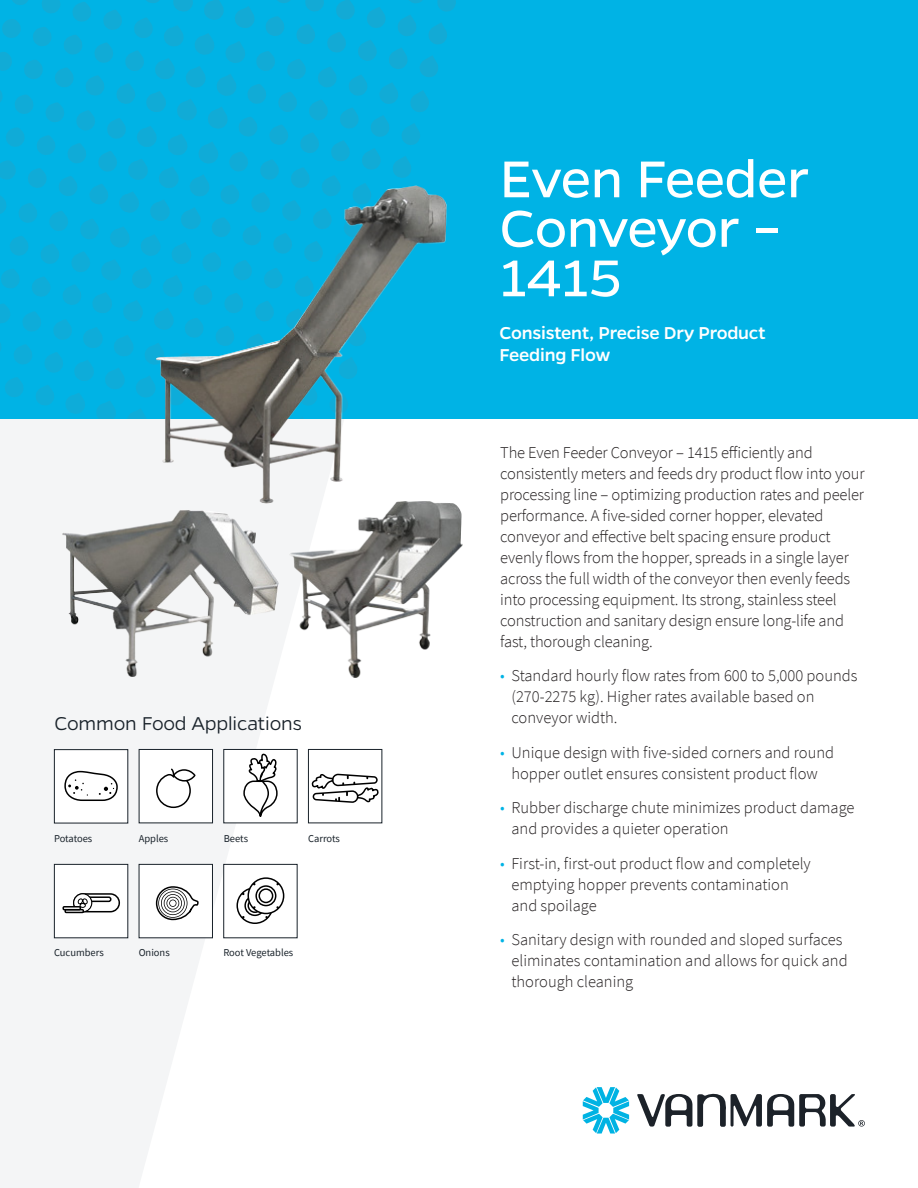
<style>
.page{position:relative;width:918px;height:1188px;background:#fff}
.page>*{position:absolute;margin:0;border:0;box-sizing:border-box;transform-origin:0 0}
.t1{font:58.5px/49.5px "Gentona";letter-spacing:-.015em;color:#fff}
.t2{font:300 21px "Gentona";letter-spacing:-.01em;color:#19222a}
.t3{font:500 19.5px/22.5px "Gentona";letter-spacing:-.01em;color:#fff}
.t4{font:300 16.5px/21px "Source Sans Pro";letter-spacing:-.01em;color:#231f20}
.t5{font:10.5px "Source Sans Pro";color:#19222a}
.s1{color:#00b3e5}
</style>
<div class="page">
<svg style="left:0;top:418px;width:345px;height:770px;fill:#f4f5f6"></svg>
<div style="left:0;top:0;width:918px;height:418px;background:#00b3e5"></div>
<svg style="left:146px;top:0;width:13px;height:3px"></svg>
<svg style="left:409px;top:0;width:13px;height:3px"></svg>
<svg style="left:437px;top:0;width:19px;height:12px"></svg>
<svg style="left:277px;top:0;width:13px;height:3px"></svg>
<svg style="left:305px;top:0;width:19px;height:11px"></svg>
<svg style="left:336px;top:0;width:19px;height:20px"></svg>
<svg style="left:367px;top:7px;width:18px;height:21px"></svg>
<svg style="left:398px;top:15px;width:18px;height:21px"></svg>
<svg style="left:429px;top:23px;width:18px;height:21px"></svg>
<svg style="left:173px;top:0;width:20px;height:11px"></svg>
<svg style="left:204px;top:0;width:20px;height:20px"></svg>
<svg style="left:235px;top:6px;width:19px;height:22px"></svg>
<svg style="left:266px;top:16px;width:18px;height:20px"></svg>
<svg style="left:297px;top:24px;width:18px;height:20px"></svg>
<svg style="left:327px;top:32px;width:19px;height:20px"></svg>
<svg style="left:358px;top:40px;width:19px;height:21px"></svg>
<svg style="left:389px;top:48px;width:19px;height:21px"></svg>
<svg style="left:420px;top:56px;width:18px;height:21px"></svg>
<svg style="left:12px;top:0;width:16px;height:5px"></svg>
<svg style="left:42px;top:0;width:18px;height:13px"></svg>
<svg style="left:73px;top:2px;width:18px;height:20px"></svg>
<svg style="left:103px;top:10px;width:19px;height:20px"></svg>
<svg style="left:134px;top:18px;width:19px;height:20px"></svg>
<svg style="left:2px;top:19px;width:19px;height:19px"></svg>
<svg style="left:33px;top:27px;width:18px;height:19px"></svg>
<svg style="left:64px;top:35px;width:18px;height:19px"></svg>
<svg style="left:95px;top:43px;width:18px;height:20px"></svg>
<svg style="left:125px;top:51px;width:19px;height:20px"></svg>
<svg style="left:0;top:52px;width:12px;height:19px"></svg>
<svg style="left:24px;top:60px;width:19px;height:19px"></svg>
<svg style="left:55px;top:68px;width:18px;height:19px"></svg>
<svg style="left:86px;top:75px;width:18px;height:20px"></svg>
<svg style="left:117px;top:83px;width:18px;height:21px"></svg>
<svg style="left:164px;top:26px;width:19px;height:20px"></svg>
<svg style="left:195px;top:33px;width:19px;height:22px"></svg>
<svg style="left:226px;top:41px;width:19px;height:22px"></svg>
<svg style="left:256px;top:51px;width:19px;height:20px"></svg>
<svg style="left:287px;top:59px;width:19px;height:20px"></svg>
<svg style="left:318px;top:67px;width:19px;height:20px"></svg>
<svg style="left:349px;top:75px;width:18px;height:21px"></svg>
<svg style="left:380px;top:83px;width:18px;height:21px"></svg>
<svg style="left:410px;top:91px;width:19px;height:21px"></svg>
<svg style="left:155px;top:58px;width:20px;height:21px"></svg>
<svg style="left:186px;top:66px;width:19px;height:22px"></svg>
<svg style="left:217px;top:74px;width:19px;height:22px"></svg>
<svg style="left:248px;top:84px;width:18px;height:20px"></svg>
<svg style="left:278px;top:92px;width:19px;height:20px"></svg>
<svg style="left:309px;top:100px;width:19px;height:20px"></svg>
<svg style="left:340px;top:108px;width:19px;height:20px"></svg>
<svg style="left:371px;top:116px;width:18px;height:21px"></svg>
<svg style="left:402px;top:123px;width:18px;height:22px"></svg>
<svg style="left:146px;top:91px;width:20px;height:21px"></svg>
<svg style="left:177px;top:99px;width:20px;height:21px"></svg>
<svg style="left:208px;top:107px;width:19px;height:22px"></svg>
<svg style="left:239px;top:117px;width:18px;height:19px"></svg>
<svg style="left:270px;top:125px;width:18px;height:20px"></svg>
<svg style="left:300px;top:133px;width:19px;height:20px"></svg>
<svg style="left:331px;top:140px;width:19px;height:21px"></svg>
<svg style="left:362px;top:148px;width:18px;height:21px"></svg>
<svg style="left:393px;top:156px;width:18px;height:21px"></svg>
<svg style="left:0;top:91px;width:2px;height:11px"></svg>
<svg style="left:15px;top:95px;width:18px;height:19px"></svg>
<svg style="left:46px;top:103px;width:18px;height:19px"></svg>
<svg style="left:76px;top:110px;width:19px;height:20px"></svg>
<svg style="left:107px;top:118px;width:19px;height:21px"></svg>
<svg style="left:6px;top:128px;width:18px;height:19px"></svg>
<svg style="left:37px;top:135px;width:18px;height:20px"></svg>
<svg style="left:68px;top:143px;width:18px;height:20px"></svg>
<svg style="left:99px;top:151px;width:18px;height:20px"></svg>
<svg style="left:0;top:160px;width:16px;height:19px"></svg>
<svg style="left:28px;top:168px;width:18px;height:20px"></svg>
<svg style="left:59px;top:176px;width:18px;height:20px"></svg>
<svg style="left:90px;top:184px;width:18px;height:20px"></svg>
<svg style="left:137px;top:126px;width:19px;height:21px"></svg>
<svg style="left:168px;top:134px;width:19px;height:21px"></svg>
<svg style="left:199px;top:142px;width:19px;height:21px"></svg>
<svg style="left:230px;top:152px;width:18px;height:19px"></svg>
<svg style="left:260px;top:160px;width:19px;height:17px"></svg>
<svg style="left:291px;top:168px;width:18px;height:9px"></svg>
<svg style="left:128px;top:159px;width:20px;height:21px"></svg>
<svg style="left:159px;top:167px;width:19px;height:10px"></svg>
<svg style="left:119px;top:192px;width:20px;height:21px"></svg>
<svg style="left:150px;top:207px;width:2px;height:9px"></svg>
<svg style="left:0;top:196px;width:6px;height:18px"></svg>
<svg style="left:19px;top:203px;width:18px;height:20px"></svg>
<svg style="left:50px;top:211px;width:18px;height:20px"></svg>
<svg style="left:80px;top:219px;width:19px;height:20px"></svg>
<svg style="left:10px;top:236px;width:18px;height:19px"></svg>
<svg style="left:41px;top:244px;width:18px;height:20px"></svg>
<svg style="left:72px;top:252px;width:18px;height:20px"></svg>
<svg style="left:1px;top:269px;width:18px;height:19px"></svg>
<svg style="left:32px;top:277px;width:18px;height:19px"></svg>
<svg style="left:63px;top:285px;width:18px;height:20px"></svg>
<svg style="left:110px;top:227px;width:19px;height:20px"></svg>
<svg style="left:141px;top:236px;width:11px;height:20px"></svg>
<svg style="left:101px;top:260px;width:20px;height:20px"></svg>
<svg style="left:132px;top:267px;width:19px;height:22px"></svg>
<svg style="left:93px;top:292px;width:19px;height:21px"></svg>
<svg style="left:123px;top:300px;width:20px;height:21px"></svg>
<svg style="left:0;top:304px;width:10px;height:19px"></svg>
<svg style="left:23px;top:312px;width:18px;height:19px"></svg>
<svg style="left:54px;top:320px;width:18px;height:20px"></svg>
<svg style="left:14px;top:344px;width:18px;height:20px"></svg>
<svg style="left:45px;top:352px;width:18px;height:20px"></svg>
<svg style="left:5px;top:377px;width:18px;height:20px"></svg>
<svg style="left:36px;top:385px;width:18px;height:20px"></svg>
<svg style="left:83px;top:327px;width:19px;height:21px"></svg>
<svg style="left:114px;top:335px;width:19px;height:21px"></svg>
<svg style="left:145px;top:346px;width:7px;height:18px"></svg>
<svg style="left:75px;top:360px;width:19px;height:21px"></svg>
<svg style="left:105px;top:368px;width:19px;height:21px"></svg>
<svg style="left:136px;top:376px;width:16px;height:21px"></svg>
<svg style="left:66px;top:393px;width:19px;height:21px"></svg>
<svg style="left:97px;top:401px;width:19px;height:17px"></svg>
<svg style="left:128px;top:409px;width:18px;height:9px"></svg>
<div style="left:139px;top:749px;width:74px;height:74px;background:#fff;border:1px solid #19222a"></div>
<div style="left:173px;top:769px;width:23px;height:13px;border:2px solid #000;border-radius:50%"></div>
<svg style="left:156px;top:768px;width:36px;height:41px"></svg>
<div style="left:223px;top:749px;width:75px;height:74px;background:#fff;border:1px solid #19222a"></div>
<svg style="left:243px;top:753px;width:35px;height:64px"></svg>
<div style="left:54px;top:864px;width:74px;height:74px;background:#fff;border:1px solid #19222a"></div>
<svg style="left:73px;top:893px;width:47px;height:19px"></svg>
<div style="left:64px;top:909px;width:20px;height:4px;border:2px solid #000"></div>
<div style="left:62px;top:906px;width:19px;height:4px;border:2px solid #000"></div>
<div style="left:54px;top:749px;width:74px;height:74px;background:#fff;border:1px solid #19222a"></div>
<svg style="left:64px;top:770px;width:54px;height:31px"></svg>
<div style="left:223px;top:864px;width:75px;height:74px;background:#fff;border:1px solid #19222a"></div>
<svg style="left:236px;top:877px;width:49px;height:47px"></svg>
<div style="left:139px;top:864px;width:74px;height:74px;background:#fff;border:1px solid #19222a"></div>
<svg style="left:155px;top:886px;width:44px;height:35px"></svg>
<div style="left:308px;top:749px;width:74px;height:74px;background:#fff;border:1px solid #19222a"></div>
<svg style="left:311px;top:773px;width:68px;height:30px"></svg>
<svg style="left:583px;top:1087px;width:46px;height:47px"></svg>
<svg style="left:637px;top:1093px;width:228px;height:34px"></svg>
<img style="left:58px;top:499px;width:405px;height:186px">
<img style="left:152px;top:177px;width:298px;height:336px">
<p class="t2" style="left:54px;top:712px;width:249px">Common Food Applications</p>
<p class="t5" style="left:54px;top:832px;width:40px">Potatoes</p>
<p class="t5" style="left:139px;top:831px;width:31px">Apples</p>
<p class="t5" style="left:224px;top:831px;width:26px">Beets</p>
<p class="t5" style="left:308px;top:831px;width:33px">Carrots</p>
<p class="t5" style="left:54px;top:946px;width:51px">Cucumbers</p>
<p class="t5" style="left:139px;top:946px;width:33px">Onions</p>
<p class="t5" style="left:223px;top:946px;width:72px">Root Vegetables</p>
<p class="t1" style="left:500px;top:154px;width:311px">Even Feeder<br>Conveyor –<br>1415</p>
<p class="t3" style="left:500px;top:321px;width:268px">Consistent, Precise Dry Product<br>Feeding Flow</p>
<p class="t4" style="left:500px;top:442px;width:366px">The Even Feeder Conveyor – 1415 efficiently and consistently meters and feeds dry product flow into your processing line – optimizing production rates and peeler performance. A five-sided corner hopper, elevated conveyor and effective belt spacing ensure product evenly flows from the hopper, spreads in a single layer across the full width of the conveyor then evenly feeds into processing equipment. Its strong, stainless steel construction and sanitary design ensure long-life and fast, thorough cleaning.</p>
<p class="t4" style="left:511px;top:665px;width:348px;text-indent:-11px"><span class="s1">•</span> Standard hourly flow rates from 600 to 5,000 pounds (270-2275 kg). Higher rates available based on conveyor width.</p>
<p class="t4" style="left:500px;top:742px;width:335px;text-align:center"><span class="s1">•</span> Unique design with five-sided corners and round hopper outlet ensures consistent product flow</p>
<p class="t4" style="left:511px;top:797px;width:345px;text-indent:-11px"><span class="s1">•</span> Rubber discharge chute minimizes product damage and provides a quieter operation</p>
<p class="t4" style="left:511px;top:853px;width:301px;text-indent:-11px"><span class="s1">•</span> First-in, first-out product flow and completely emptying hopper prevents contamination and spoilage</p>
<p class="t4" style="left:511px;top:929px;width:338px;text-indent:-11px"><span class="s1">•</span> Sanitary design with rounded and sloped surfaces eliminates contamination and allows for quick and thorough cleaning</p>
</div>
